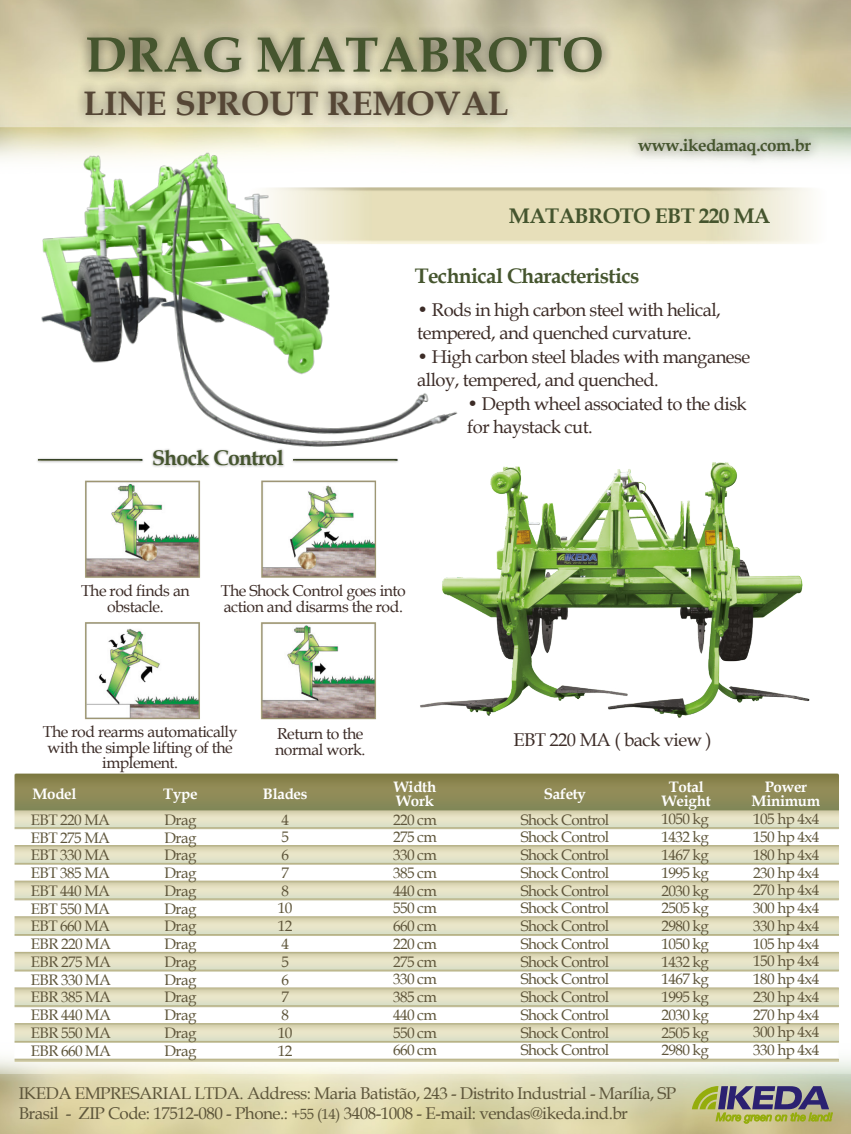
<style>
.page{position:relative;width:851px;height:1134px;background:#fff}
.page>*{position:absolute;margin:0;border:0;box-sizing:border-box;transform-origin:0 0}
.t1{font:700 50px "Book Antiqua";color:#45552e}
.t2{font:700 34px "Book Antiqua";color:#554635}
.t3{font:700 22px "Book Antiqua";letter-spacing:-.025em;color:#554635}
.t4{font:700 22px "Book Antiqua";letter-spacing:-.025em;color:#45552e}
.t5{font:700 21.2px "Book Antiqua";letter-spacing:-.03em;color:#45552e}
.t6{font:700 21px "Book Antiqua";letter-spacing:-.03em;color:#45552e}
.t7{font:18.4px/23.6px "Book Antiqua";letter-spacing:-.03em;color:#3c2c27}
.t8{font:17px/20.6px "Book Antiqua";letter-spacing:-.03em;color:#5d553a}
.t9{font:700 17px "Book Antiqua";letter-spacing:-.03em;color:#45552e}
.t10{font:15.8px/15.8px "Book Antiqua";letter-spacing:-.03em;color:#3c2c27;text-align:center}
.t11{font:15.2px/17.8px "Book Antiqua";letter-spacing:-.04em;color:#5e553a;text-align:justify}
.t12{font:700 15.2px/13.6px "Book Antiqua";letter-spacing:-.02em;color:#fff;text-align:center}
.s1{font-size:14.8px}
</style>
<div class="page">
<img style="left:0;top:773px;width:850px;height:288px">
<img style="left:84px;top:480px;width:238px;height:240px">
<div style="left:73px;top:79px;width:445px;height:47px;background:#000;opacity:.55"></div>
<div style="left:628px;top:128px;width:193px;height:39px;background:#000;opacity:.55"></div>
<div style="left:76px;top:24px;width:537px;height:60px;background:#000;opacity:.55"></div>
<div style="left:123px;top:1073px;width:242px;height:39px;background:#f5f3de"></div>
<div style="left:393px;top:1073px;width:286px;height:39px;background:#f3f0db"></div>
<img style="left:322px;top:462px;width:488px;height:258px">
<img style="left:27px;top:141px;width:446px;height:332px">
<div style="left:776px;top:1072px;width:43px;height:39px;background:#dbe5d6"></div>
<img style="left:0;top:1074px;width:850px;height:60px">
<svg style="left:691px;top:1086px;width:141px;height:37px;background:#8f8f74"></svg>
<h1 class="t1" style="left:85px;top:21px;width:520px">DRAG MATABROTO</h1>
<h2 class="t2" style="left:83px;top:80px;width:426px">LINE SPROUT REMOVAL</h2>
<p class="t9" style="left:638px;top:134px;width:174px">www.ikedamaq.com.br</p>
<h3 class="t5" style="left:509px;top:201px;width:263px">MATABROTO EBT 220 MA</h3>
<h3 class="t5" style="left:152px;top:443px;width:133px">Shock Control</h3>
<h3 class="t6" style="left:414px;top:261px;width:226px">Technical Characteristics</h3>
<p class="t7" style="left:417px;top:297px;width:305px">• Rods in high carbon steel with helical, tempered, and quenched curvature.</p>
<p class="t7" style="left:417px;top:344px;width:334px">• High carbon steel blades with manganese alloy, tempered, and quenched.</p>
<p class="t7" style="left:467px;top:391px;width:281px">• Depth wheel associated to the disk for haystack cut.</p>
<p class="t10" style="left:81px;top:582px;width:110px">The rod finds an obstacle.</p>
<p class="t10" style="left:221px;top:582px;width:186px;text-align:left">The Shock Control goes into action and disarms the rod.</p>
<p class="t10" style="left:43px;top:723px;width:196px">The rod rearms automatically with the simple lifting of the implement.</p>
<p class="t10" style="left:275px;top:725px;width:92px;text-align:left">Return to the normal work.</p>
<p class="t7" style="left:513px;top:727px;width:200px">EBT 220 MA ( back view )</p>
<p class="t12" style="left:32px;top:787px;width:46px">Model</p>
<p class="t12" style="left:163px;top:787px;width:36px">Type</p>
<p class="t12" style="left:263px;top:787px;width:46px">Blades</p>
<p class="t12" style="left:394px;top:780px;width:44px;text-align:left">Width<br>Work</p>
<p class="t12" style="left:543px;top:787px;width:44px">Safety</p>
<p class="t12" style="left:661px;top:780px;width:50px">Total<br>Weight</p>
<p class="t12" style="left:751px;top:780px;width:70px">Power<br>Minimum</p>
<p class="t11" style="left:31px;top:810px;width:81px">EBT 220 MA EBT 275 MA EBT 330 MA EBT 385 MA EBT 440 MA EBT 550 MA EBT 660 MA EBR 220 MA EBR 275 MA EBR 330 MA EBR 385 MA EBR 440 MA EBR 550 MA EBR 660 MA</p>
<p class="t11" style="left:164px;top:810px;width:33px">Drag Drag Drag Drag Drag Drag Drag Drag Drag Drag Drag Drag Drag Drag</p>
<p class="t11" style="left:278px;top:810px;width:16px;text-align:left">4<br>5<br>6<br>7<br>8<br>10<br>12<br>4<br>5<br>6<br>7<br>8<br>10<br>12</p>
<p class="t11" style="left:393px;top:810px;width:45px">220 cm 275 cm 330 cm 385 cm 440 cm 550 cm 660 cm 220 cm 275 cm 330 cm 385 cm 440 cm 550 cm 660 cm</p>
<p class="t11" style="left:520px;top:810px;width:90px">Shock Control Shock Control Shock Control Shock Control Shock Control Shock Control Shock Control Shock Control Shock Control Shock Control Shock Control Shock Control Shock Control Shock Control</p>
<p class="t11" style="left:661px;top:810px;width:49px">1050 kg 1432 kg 1467 kg 1995 kg 2030 kg 2505 kg 2980 kg 1050 kg 1432 kg 1467 kg 1995 kg 2030 kg 2505 kg 2980 kg</p>
<p class="t11" style="left:753px;top:810px;width:67px">105 hp 4x4<br>150 hp 4x4<br>180 hp 4x4<br>230 hp 4x4<br>270 hp 4x4<br>300 hp 4x4<br>330 hp 4x4<br>105 hp 4x4<br>150 hp 4x4<br>180 hp 4x4<br>230 hp 4x4<br>270 hp 4x4<br>300 hp 4x4<br>330 hp 4x4</p>
<h3 class="t4" style="left:133px;top:1077px;width:222px">DRAG MATABROTO</h3>
<h3 class="t3" style="left:403px;top:1077px;width:267px">LINE SPROUT REMOVAL</h3>
<p class="t8" style="left:19px;top:1082px;width:658px">IKEDA EMPRESARIAL LTDA. Address: Maria Batistão, 243 - Distrito Industrial - Marília, SP<br>Brasil - ZIP Code: 17512-080 - Phone.: <span class="s1">+55 (14)</span> 3408-1008 - E-mail: vendas@ikeda.ind.br</p>
</div>
